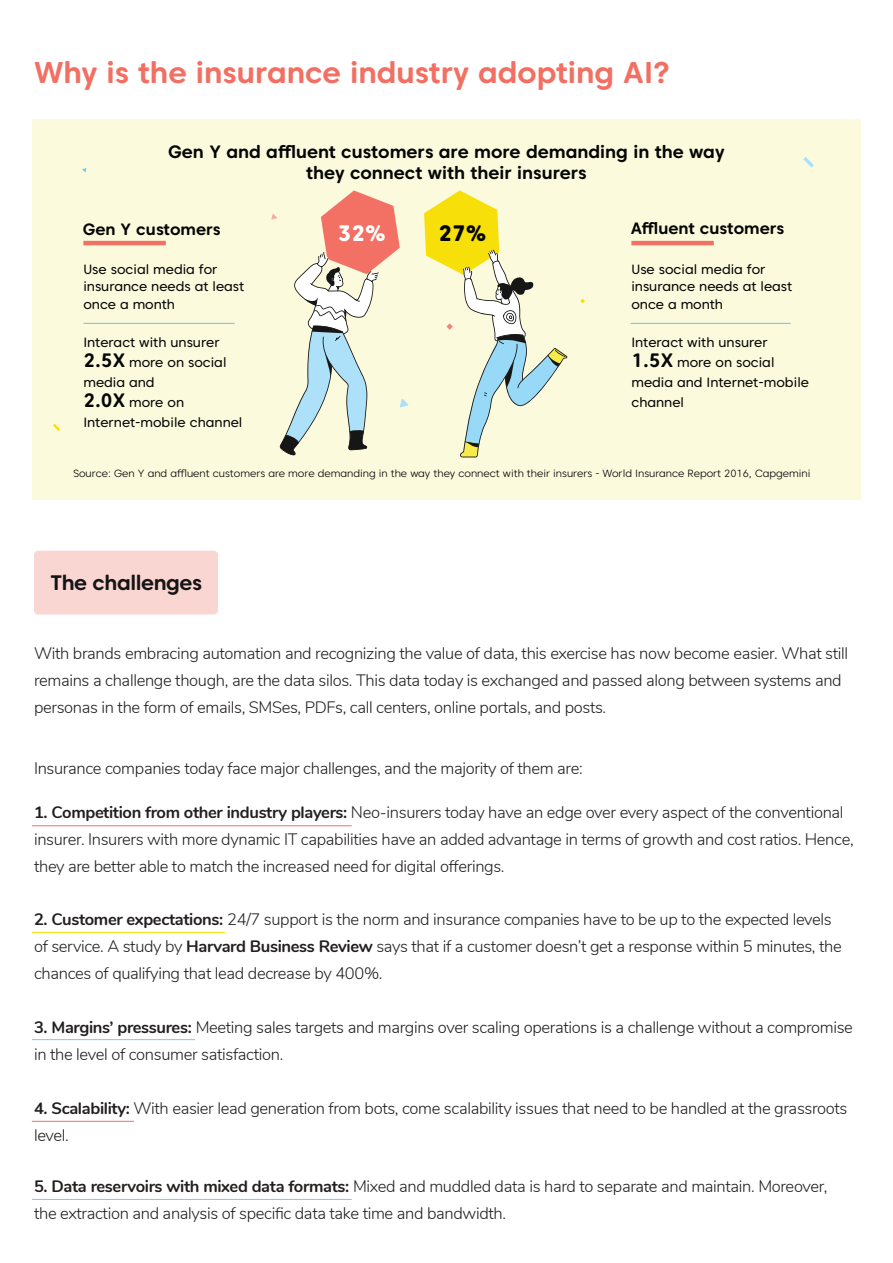
<style>
.page{position:relative;width:893px;height:1263px;background:#fff}
.page>*{position:absolute;margin:0;border:0;box-sizing:border-box;transform-origin:0 0}
.t1{font:700 30px "Caros Soft";color:#f27063}
.t2{font:800 22.35px "Caros Soft";color:#fff}
.t3{font:800 22.35px "Caros Soft";color:#050504}
.t4{font:700 21px "Caros Soft";letter-spacing:-.02em;color:#161515}
.t5{font:700 17.85px/20.9px "Caros Soft";color:#050504;text-align:center}
.t6{font:300 16.5px/27px "Nunito";letter-spacing:-.02em;color:#231f20}
.t7{font:700 16.35px "Caros Soft";color:#050504}
.t8{font:13.5px/20.1px "Caros Soft";color:#050504}
.t9{font:300 10.5px "Caros Soft";color:#050504}
.s1{font-weight:700;font-size:19.35px}
.s2{font-weight:700}
</style>
<div class="page">
<div style="left:34px;top:551px;width:184px;height:63px;background:#fad6d2;border-radius:4px"></div>
<hr style="left:32px;top:825px;width:320px;height:1px;background:#f27063">
<hr style="left:32px;top:932px;width:193px;height:1px;background:#f7e009">
<hr style="left:32px;top:1121px;width:102px;height:1px;background:#f27063">
<hr style="left:32px;top:1199px;width:320px;height:1px;background:#70cdf4">
<hr style="left:32px;top:1039px;width:163px;height:1px;background:#70cdf4">
<div style="left:32px;top:119px;width:829px;height:380px;background:#fcfadd"></div>
<hr style="left:83px;top:241px;width:83px;height:4px;background:#f27064">
<hr style="left:631px;top:241px;width:83px;height:4px;background:#f27064">
<hr style="left:83px;top:323px;width:152px;height:1px;background:#70cdf4">
<hr style="left:631px;top:323px;width:160px;height:1px;background:#70cdf4">
<svg style="left:271px;top:190px;width:137px;height:265px"></svg>
<svg style="left:803px;top:157px;width:11px;height:10px"></svg>
<svg style="left:424px;top:190px;width:143px;height:267px"></svg>
<svg style="left:82px;top:168px;width:5px;height:4px"></svg>
<svg style="left:580px;top:299px;width:5px;height:4px"></svg>
<svg style="left:53px;top:424px;width:7px;height:7px"></svg>
<h1 class="t1" style="left:34px;top:53px;width:637px">Why is the insurance industry adopting AI?</h1>
<p class="t5" style="left:168px;top:141px;width:558px">Gen Y and affluent customers are more demanding in the way they connect with their insurers</p>
<p class="t7" style="left:83px;top:218px;width:139px">Gen Y customers</p>
<h2 class="t2" style="left:338px;top:218px;width:49px">32%</h2>
<h2 class="t3" style="left:439px;top:218px;width:49px">27%</h2>
<p class="t7" style="left:631px;top:218px;width:155px">Affluent customers</p>
<p class="t8" style="left:83px;top:261px;width:162px;line-height:17.1px">Use social media for insurance needs at least once a month</p>
<p class="t8" style="left:631px;top:261px;width:162px;line-height:17.1px">Use social media for insurance needs at least once a month</p>
<p class="t8" style="left:83px;top:332px;width:161px">Interact with unsurer<br><span class="s1">2.5X</span> more on social media and<br><span class="s1">2.0X</span> more on<br>Internet-mobile channel</p>
<p class="t8" style="left:631px;top:332px;width:179px">Interact with unsurer<br><span class="s1">1.5X</span> more on social media and Internet-mobile channel</p>
<p class="t9" style="left:73px;top:467px;width:739px">Source: Gen Y and affluent customers are more demanding in the way they connect with their insurers - World Insurance Report 2016, Capgemini</p>
<p class="t4" style="left:50px;top:569px;width:153px">The challenges</p>
<p class="t6" style="left:34px;top:639px;width:816px">With brands embracing automation and recognizing the value of data, this exercise has now become easier. What still remains a challenge though, are the data silos. This data today is exchanged and passed along between systems and personas in the form of emails, SMSes, PDFs, call centers, online portals, and posts.</p>
<p class="t6" style="left:34px;top:753px;width:550px">Insurance companies today face major challenges, and the majority of them are:</p>
<p class="t6" style="left:34px;top:798px;width:821px"><span class="s2">1. Competition from other industry players:</span> Neo-insurers today have an edge over every aspect of the conventional insurer. Insurers with more dynamic IT capabilities have an added advantage in terms of growth and cost ratios. Hence, they are better able to match the increased need for digital offerings.</p>
<p class="t6" style="left:34px;top:905px;width:809px"><span class="s2">2. Customer expectations:</span> 24/7 support is the norm and insurance companies have to be up to the expected levels of service. A study by <span class="s2">Harvard Business Review</span> says that if a customer doesn’t get a response within 5 minutes, the chances of qualifying that lead decrease by 400%.</p>
<p class="t6" style="left:34px;top:1012px;width:820px"><span class="s2">3. Margins’ pressures:</span> Meeting sales targets and margins over scaling operations is a challenge without a compromise in the level of consumer satisfaction.</p>
<p class="t6" style="left:34px;top:1093px;width:815px"><span class="s2">4. Scalability:</span> With easier lead generation from bots, come scalability issues that need to be handled at the grassroots level.</p>
<p class="t6" style="left:34px;top:1172px;width:795px"><span class="s2">5. Data reservoirs with mixed data formats:</span> Mixed and muddled data is hard to separate and maintain. Moreover, the extraction and analysis of specific data take time and bandwidth.</p>
</div>
